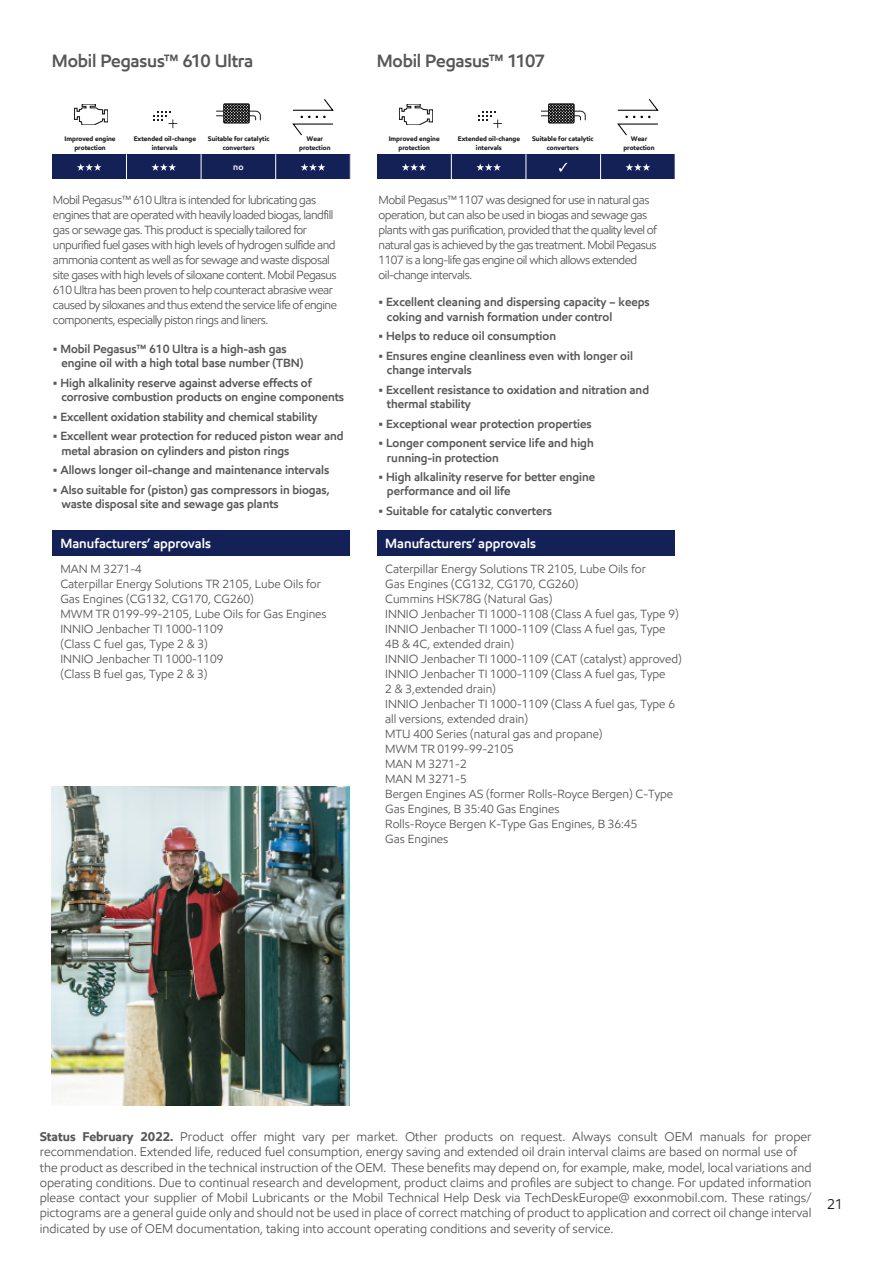
<style>
.page{position:relative;width:893px;height:1263px;background:#fff}
.page>*{position:absolute;margin:0;border:0;box-sizing:border-box;transform-origin:0 0}
.t1{font:600 18px "E Mprint";letter-spacing:-.015em;color:#575756}
.t2{font:14.25px "E Mprint";color:#1d1d1b}
.t3{font:600 13.5px "E Mprint";color:#fff}
.t4{font:12.75px/15.3px "E Mprint";color:#575756}
.t5{font:600 12px/14.4px "E Mprint";letter-spacing:-.005em;color:#575756}
.t6{font:12px/15px "E Mprint";color:#575756}
.t7{font:12px/15px "E Mprint";letter-spacing:-.04em;color:#575756}
.t8{font:600 9px "E Mprint";color:#fff}
.t9{font:700 6.75px "E Mprint";color:#1d1d1b}
.s1{font-weight:700}
</style>
<div class="page">
<svg style="left:74px;top:104px;width:34px;height:21px"></svg>
<svg style="left:153px;top:111px;width:24px;height:17px"></svg>
<div style="left:223px;top:103px;width:27px;height:20px;border:1px solid #1d1d1b"></div>
<svg style="left:216px;top:104px;width:45px;height:19px"></svg>
<svg style="left:292px;top:99px;width:42px;height:37px"></svg>
<div style="left:52px;top:154px;width:74px;height:25px;background:#142157"></div>
<div style="left:126px;top:154px;width:75px;height:25px;background:#142157"></div>
<div style="left:201px;top:154px;width:75px;height:25px;background:#142157"></div>
<div style="left:276px;top:154px;width:74px;height:25px;background:#142157"></div>
<svg style="left:77px;top:163px;width:24px;height:8px"></svg>
<svg style="left:151px;top:163px;width:25px;height:8px"></svg>
<svg style="left:301px;top:163px;width:24px;height:8px"></svg>
<svg style="left:350px;top:154px;width:1px;height:25px"></svg>
<svg style="left:275px;top:154px;width:1px;height:25px"></svg>
<svg style="left:201px;top:154px;width:1px;height:25px"></svg>
<svg style="left:126px;top:154px;width:1px;height:25px"></svg>
<div style="left:526px;top:154px;width:74px;height:25px;background:#142157"></div>
<svg style="left:559px;top:163px;width:8px;height:9px"></svg>
<div style="left:377px;top:154px;width:74px;height:25px;background:#142157"></div>
<div style="left:451px;top:154px;width:75px;height:25px;background:#142157"></div>
<div style="left:600px;top:154px;width:75px;height:25px;background:#142157"></div>
<svg style="left:451px;top:154px;width:1px;height:25px"></svg>
<svg style="left:525px;top:154px;width:1px;height:25px"></svg>
<svg style="left:600px;top:154px;width:1px;height:25px"></svg>
<svg style="left:674px;top:154px;width:1px;height:25px"></svg>
<svg style="left:478px;top:111px;width:24px;height:17px"></svg>
<div style="left:548px;top:103px;width:26px;height:20px;border:1px solid #1d1d1b"></div>
<svg style="left:541px;top:104px;width:45px;height:19px"></svg>
<svg style="left:617px;top:99px;width:42px;height:37px"></svg>
<svg style="left:402px;top:163px;width:24px;height:8px"></svg>
<svg style="left:476px;top:163px;width:25px;height:8px"></svg>
<svg style="left:625px;top:163px;width:25px;height:8px"></svg>
<svg style="left:399px;top:104px;width:34px;height:21px"></svg>
<div style="left:52px;top:531px;width:298px;height:25px;background:#142157"></div>
<img style="left:52px;top:786px;width:298px;height:319px">
<div style="left:377px;top:531px;width:297px;height:25px;background:#142157"></div>
<h4 class="t1" style="left:52px;top:50px;width:203px">Mobil Pegasus™ 610 Ultra</h4>
<h4 class="t1" style="left:377px;top:50px;width:170px">Mobil Pegasus™ 1107</h4>
<p class="t9" style="left:65px;top:135px;width:53px">Improved engine</p>
<p class="t9" style="left:134px;top:135px;width:64px">Extended oil-change</p>
<p class="t9" style="left:208px;top:135px;width:63px">Suitable for catalytic</p>
<p class="t9" style="left:307px;top:135px;width:18px">Wear</p>
<p class="t9" style="left:389px;top:135px;width:53px">Improved engine</p>
<p class="t9" style="left:458px;top:135px;width:64px">Extended oil-change</p>
<p class="t9" style="left:532px;top:135px;width:63px">Suitable for catalytic</p>
<p class="t9" style="left:631px;top:135px;width:18px">Wear</p>
<p class="t9" style="left:74px;top:144px;width:33px">protection</p>
<p class="t9" style="left:152px;top:144px;width:27px">intervals</p>
<p class="t9" style="left:223px;top:144px;width:34px">converters</p>
<p class="t9" style="left:299px;top:144px;width:33px">protection</p>
<p class="t9" style="left:398px;top:144px;width:33px">protection</p>
<p class="t9" style="left:476px;top:144px;width:27px">intervals</p>
<p class="t9" style="left:547px;top:144px;width:34px">converters</p>
<p class="t9" style="left:623px;top:144px;width:33px">protection</p>
<p class="t8" style="left:233px;top:162px;width:12px">no</p>
<p class="t7" style="left:53px;top:192px;width:285px">Mobil Pegasus™ 610 Ultra is intended for lubricating gas engines that are operated with heavily loaded biogas, landfill gas or sewage gas. This product is specially tailored for unpurified fuel gases with high levels of hydrogen sulfide and ammonia content as well as for sewage and waste disposal site gases with high levels of siloxane content. Mobil Pegasus 610 Ultra has been proven to help counteract abrasive wear caused by siloxanes and thus extend the service life of engine components, especially piston rings and liners.</p>
<p class="t5" style="left:61px;top:341px;width:244px;text-indent:-8px">• Mobil Pegasus™ 610 Ultra is a high-ash gas engine oil with a high total base number (TBN)</p>
<p class="t5" style="left:61px;top:375px;width:284px;text-indent:-8px">• High alkalinity reserve against adverse effects of corrosive combustion products on engine components</p>
<p class="t5" style="left:53px;top:409px;width:266px">• Excellent oxidation stability and chemical stability</p>
<p class="t5" style="left:61px;top:429px;width:284px;text-indent:-8px">• Excellent wear protection for reduced piston wear and metal abrasion on cylinders and piston rings</p>
<p class="t5" style="left:53px;top:463px;width:278px">• Allows longer oil-change and maintenance intervals</p>
<p class="t5" style="left:61px;top:482px;width:270px;text-indent:-8px">• Also suitable for (piston) gas compressors in biogas, waste disposal site and sewage gas plants</p>
<p class="t3" style="left:60px;top:535px;width:152px">Manufacturers’ approvals</p>
<p class="t6" style="left:60px;top:561px;width:268px">MAN M 3271-4<br>Caterpillar Energy Solutions TR 2105, Lube Oils for<br>Gas Engines (CG132, CG170, CG260)<br>MWM TR 0199-99-2105, Lube Oils for Gas Engines<br>INNIO Jenbacher TI 1000-1109<br>(Class C fuel gas, Type 2 &amp; 3)<br>INNIO Jenbacher TI 1000-1109<br>(Class B fuel gas, Type 2 &amp; 3)</p>
<p class="t7" style="left:378px;top:192px;width:280px">Mobil Pegasus™ 1107 was designed for use in natural gas operation, but can also be used in biogas and sewage gas plants with gas purification, provided that the quality level of natural gas is achieved by the gas treatment. Mobil Pegasus 1107 is a long-life gas engine oil which allows extended oil-change intervals.</p>
<p class="t5" style="left:387px;top:295px;width:264px;text-indent:-8px">• Excellent cleaning and dispersing capacity – keeps coking and varnish formation under control</p>
<p class="t5" style="left:378px;top:329px;width:179px">• Helps to reduce oil consumption</p>
<p class="t5" style="left:387px;top:348px;width:247px;text-indent:-8px">• Ensures engine cleanliness even with longer oil change intervals</p>
<p class="t5" style="left:387px;top:382px;width:264px;text-indent:-8px">• Excellent resistance to oxidation and nitration and thermal stability</p>
<p class="t5" style="left:378px;top:416px;width:215px">• Exceptional wear protection properties</p>
<p class="t5" style="left:387px;top:436px;width:208px;text-indent:-8px">• Longer component service life and high running-in protection</p>
<p class="t5" style="left:387px;top:470px;width:210px;text-indent:-8px">• High alkalinity reserve for better engine performance and oil life</p>
<p class="t5" style="left:378px;top:503px;width:175px">• Suitable for catalytic converters</p>
<p class="t3" style="left:385px;top:535px;width:152px">Manufacturers’ approvals</p>
<p class="t6" style="left:385px;top:561px;width:298px">Caterpillar Energy Solutions TR 2105, Lube Oils for<br>Gas Engines (CG132, CG170, CG260)<br>Cummins HSK78G (Natural Gas)<br>INNIO Jenbacher TI 1000-1108 (Class A fuel gas, Type 9)<br>INNIO Jenbacher TI 1000-1109 (Class A fuel gas, Type 4B &amp; 4C, extended drain)<br>INNIO Jenbacher TI 1000-1109 (CAT (catalyst) approved)<br>INNIO Jenbacher TI 1000-1109 (Class A fuel gas, Type<br>2 &amp; 3,extended drain)<br>INNIO Jenbacher TI 1000-1109 (Class A fuel gas, Type 6 all versions, extended drain)<br>MTU 400 Series (natural gas and propane)<br>MWM TR 0199-99-2105<br>MAN M 3271-2<br>MAN M 3271-5<br>Bergen Engines AS (former Rolls-Royce Bergen) C-Type Gas Engines, B 35:40 Gas Engines<br>Rolls-Royce Bergen K-Type Gas Engines, B 36:45<br>Gas Engines</p>
<p class="t4" style="left:40px;top:1129px;width:773px"><span class="s1">Status February 2022.</span> Product offer might vary per market. Other products on request. Always consult OEM manuals for proper recommendation. Extended life, reduced fuel consumption, energy saving and extended oil drain interval claims are based on normal use of the product as described in the technical instruction of the OEM. These benefits may depend on, for example, make, model, local variations and operating conditions. Due to continual research and development, product claims and profiles are subject to change. For updated information please contact your supplier of Mobil Lubricants or the Mobil Technical Help Desk via TechDeskEurope@ exxonmobil.com. These ratings/ pictograms are a general guide only and should not be used in place of correct matching of product to application and correct oil change interval indicated by use of OEM documentation, taking into account operating conditions and severity of service.</p>
<p class="t2" style="left:827px;top:1195px;width:17px">21</p>
</div>
